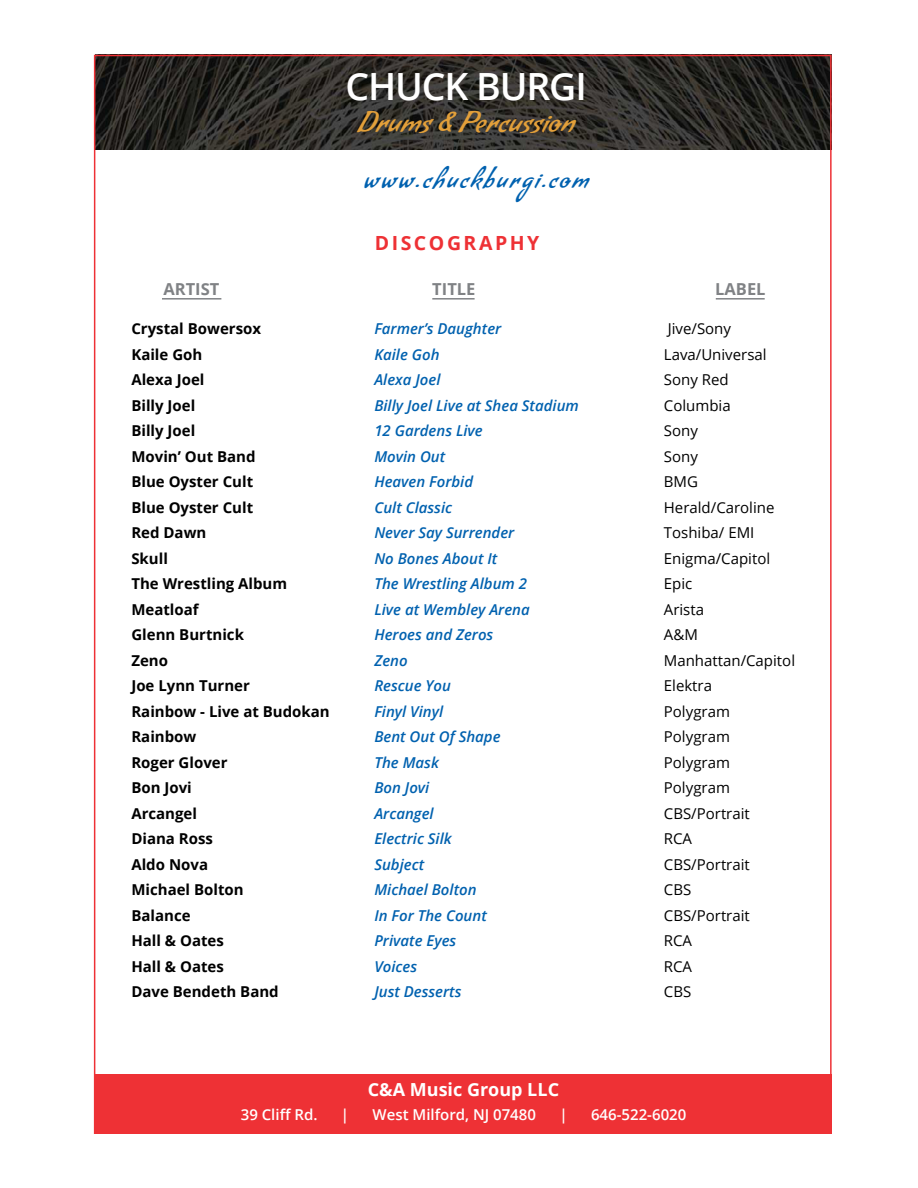
<style>
.page{position:relative;width:918px;height:1188px;background:#fff}
.page>*{position:absolute;margin:0;border:0;box-sizing:border-box;transform-origin:0 0}
.t1{font:600 37.5px "Open Sans";letter-spacing:-.03em;color:#fff}
.t2{font:28.5px "Condiment";letter-spacing:.015em;color:#e3a03a}
.t3{font:24px "Condiment";letter-spacing:.105em;color:#0061af}
.t4{font:700 19.5px "Open Sans";letter-spacing:.13em;color:#ee3135}
.t5{font:700 18px "Open Sans";color:#fff}
.t6{font:700 16.5px "Open Sans";color:#808285}
.t7{font:italic 600 15px "Open Sans";color:#0061af}
.t8{font:700 15px "Open Sans";color:#000}
.t9{font:15px "Open Sans";color:#000}
.t10{font:600 15px "Open Sans";color:#fff}
</style>
<div class="page">
<img style="left:97px;top:58px;width:732px;height:91px">
<div style="left:95px;top:1075px;width:737px;height:59px;background:#ee3135"></div>
<hr style="left:162px;top:298px;width:59px;height:2px;background:#808285">
<hr style="left:432px;top:298px;width:43px;height:2px;background:#808285">
<hr style="left:716px;top:298px;width:49px;height:2px;background:#808285">
<h1 class="t1" style="left:346px;top:60px;width:243px">CHUCK BURGI</h1>
<h2 class="t2" style="left:358px;top:105px;width:218px">Drums &amp; Percussion</h2>
<h3 class="t3" style="left:364px;top:165px;width:227px">www.chuckburgi.com</h3>
<h3 class="t4" style="left:375px;top:229px;width:166px">DISCOGRAPHY</h3>
<p class="t6" style="left:163px;top:277px;width:57px">ARTIST</p>
<p class="t6" style="left:432px;top:277px;width:45px">TITLE</p>
<p class="t6" style="left:715px;top:277px;width:52px">LABEL</p>
<p class="t8" style="left:131px;top:318px;width:131px">Crystal Bowersox</p>
<p class="t7" style="left:374px;top:318px;width:128px">Farmer’s Daughter</p>
<p class="t9" style="left:668px;top:318px;width:65px">Jive/Sony</p>
<p class="t8" style="left:131px;top:344px;width:72px">Kaile Goh</p>
<p class="t7" style="left:374px;top:344px;width:67px">Kaile Goh</p>
<p class="t9" style="left:664px;top:344px;width:104px">Lava/Universal</p>
<p class="t8" style="left:131px;top:369px;width:75px">Alexa Joel</p>
<p class="t7" style="left:374px;top:369px;width:68px">Alexa Joel</p>
<p class="t9" style="left:664px;top:369px;width:66px">Sony Red</p>
<p class="t8" style="left:131px;top:395px;width:65px">Billy Joel</p>
<p class="t7" style="left:374px;top:395px;width:206px">Billy Joel Live at Shea Stadium</p>
<p class="t9" style="left:664px;top:395px;width:68px">Columbia</p>
<p class="t8" style="left:131px;top:420px;width:65px">Billy Joel</p>
<p class="t7" style="left:374px;top:420px;width:110px">12 Gardens Live</p>
<p class="t9" style="left:664px;top:420px;width:36px">Sony</p>
<p class="t8" style="left:131px;top:446px;width:126px">Movin’ Out Band</p>
<p class="t7" style="left:374px;top:446px;width:72px">Movin Out</p>
<p class="t9" style="left:664px;top:446px;width:36px">Sony</p>
<p class="t8" style="left:131px;top:471px;width:123px">Blue Oyster Cult</p>
<p class="t7" style="left:374px;top:471px;width:100px">Heaven Forbid</p>
<p class="t9" style="left:664px;top:471px;width:36px">BMG</p>
<p class="t8" style="left:131px;top:497px;width:123px">Blue Oyster Cult</p>
<p class="t7" style="left:374px;top:497px;width:79px">Cult Classic</p>
<p class="t9" style="left:664px;top:497px;width:112px">Herald/Caroline</p>
<p class="t8" style="left:131px;top:522px;width:77px">Red Dawn</p>
<p class="t7" style="left:374px;top:522px;width:141px">Never Say Surrender</p>
<p class="t9" style="left:664px;top:522px;width:92px">Toshiba/ EMI</p>
<p class="t8" style="left:131px;top:548px;width:38px">Skull</p>
<p class="t7" style="left:374px;top:548px;width:124px">No Bones About It</p>
<p class="t9" style="left:664px;top:548px;width:108px">Enigma/Capitol</p>
<p class="t8" style="left:131px;top:573px;width:157px">The Wrestling Album</p>
<p class="t7" style="left:374px;top:573px;width:154px">The Wrestling Album 2</p>
<p class="t9" style="left:664px;top:573px;width:30px">Epic</p>
<p class="t8" style="left:131px;top:599px;width:69px">Meatloaf</p>
<p class="t7" style="left:374px;top:599px;width:157px">Live at Wembley Arena</p>
<p class="t9" style="left:664px;top:599px;width:42px">Arista</p>
<p class="t8" style="left:131px;top:624px;width:114px">Glenn Burtnick</p>
<p class="t7" style="left:374px;top:624px;width:120px">Heroes and Zeros</p>
<p class="t9" style="left:664px;top:624px;width:35px">A&amp;M</p>
<p class="t8" style="left:131px;top:650px;width:38px">Zeno</p>
<p class="t7" style="left:374px;top:650px;width:35px">Zeno</p>
<p class="t9" style="left:664px;top:650px;width:133px">Manhattan/Capitol</p>
<p class="t8" style="left:131px;top:675px;width:120px">Joe Lynn Turner</p>
<p class="t7" style="left:374px;top:675px;width:78px">Rescue You</p>
<p class="t9" style="left:664px;top:675px;width:50px">Elektra</p>
<p class="t8" style="left:131px;top:701px;width:200px">Rainbow - Live at Budokan</p>
<p class="t7" style="left:374px;top:701px;width:70px">Finyl Vinyl</p>
<p class="t9" style="left:664px;top:701px;width:68px">Polygram</p>
<p class="t8" style="left:131px;top:726px;width:67px">Rainbow</p>
<p class="t7" style="left:374px;top:726px;width:128px">Bent Out Of Shape</p>
<p class="t9" style="left:664px;top:726px;width:68px">Polygram</p>
<p class="t8" style="left:131px;top:752px;width:98px">Roger Glover</p>
<p class="t7" style="left:374px;top:752px;width:66px">The Mask</p>
<p class="t9" style="left:664px;top:752px;width:68px">Polygram</p>
<p class="t8" style="left:131px;top:777px;width:62px">Bon Jovi</p>
<p class="t7" style="left:374px;top:777px;width:56px">Bon Jovi</p>
<p class="t9" style="left:664px;top:777px;width:68px">Polygram</p>
<p class="t8" style="left:131px;top:803px;width:67px">Arcangel</p>
<p class="t7" style="left:374px;top:803px;width:61px">Arcangel</p>
<p class="t9" style="left:664px;top:803px;width:87px">CBS/Portrait</p>
<p class="t8" style="left:131px;top:828px;width:83px">Diana Ross</p>
<p class="t7" style="left:374px;top:828px;width:79px">Electric Silk</p>
<p class="t9" style="left:664px;top:828px;width:30px">RCA</p>
<p class="t8" style="left:131px;top:854px;width:78px">Aldo Nova</p>
<p class="t7" style="left:374px;top:854px;width:51px">Subject</p>
<p class="t9" style="left:664px;top:854px;width:87px">CBS/Portrait</p>
<p class="t8" style="left:131px;top:879px;width:114px">Michael Bolton</p>
<p class="t7" style="left:374px;top:879px;width:104px">Michael Bolton</p>
<p class="t9" style="left:664px;top:879px;width:29px">CBS</p>
<p class="t8" style="left:131px;top:905px;width:61px">Balance</p>
<p class="t7" style="left:374px;top:905px;width:114px">In For The Count</p>
<p class="t9" style="left:664px;top:905px;width:87px">CBS/Portrait</p>
<p class="t8" style="left:131px;top:930px;width:94px">Hall &amp; Oates</p>
<p class="t7" style="left:374px;top:930px;width:83px">Private Eyes</p>
<p class="t9" style="left:664px;top:930px;width:30px">RCA</p>
<p class="t8" style="left:131px;top:956px;width:94px">Hall &amp; Oates</p>
<p class="t7" style="left:374px;top:956px;width:44px">Voices</p>
<p class="t9" style="left:664px;top:956px;width:30px">RCA</p>
<p class="t8" style="left:131px;top:981px;width:149px">Dave Bendeth Band</p>
<p class="t7" style="left:374px;top:981px;width:89px">Just Desserts</p>
<p class="t9" style="left:664px;top:981px;width:29px">CBS</p>
<p class="t5" style="left:368px;top:1077px;width:193px">C&amp;A Music Group LLC</p>
<p class="t10" style="left:241px;top:1104px;width:78px">39 Cliff Rd.</p>
<p class="t10" style="left:341px;top:1104px;width:10px">|</p>
<p class="t10" style="left:373px;top:1104px;width:165px">West Milford, NJ 07480</p>
<p class="t10" style="left:559px;top:1104px;width:10px">|</p>
<p class="t10" style="left:591px;top:1104px;width:97px">646-522-6020</p>
</div>
